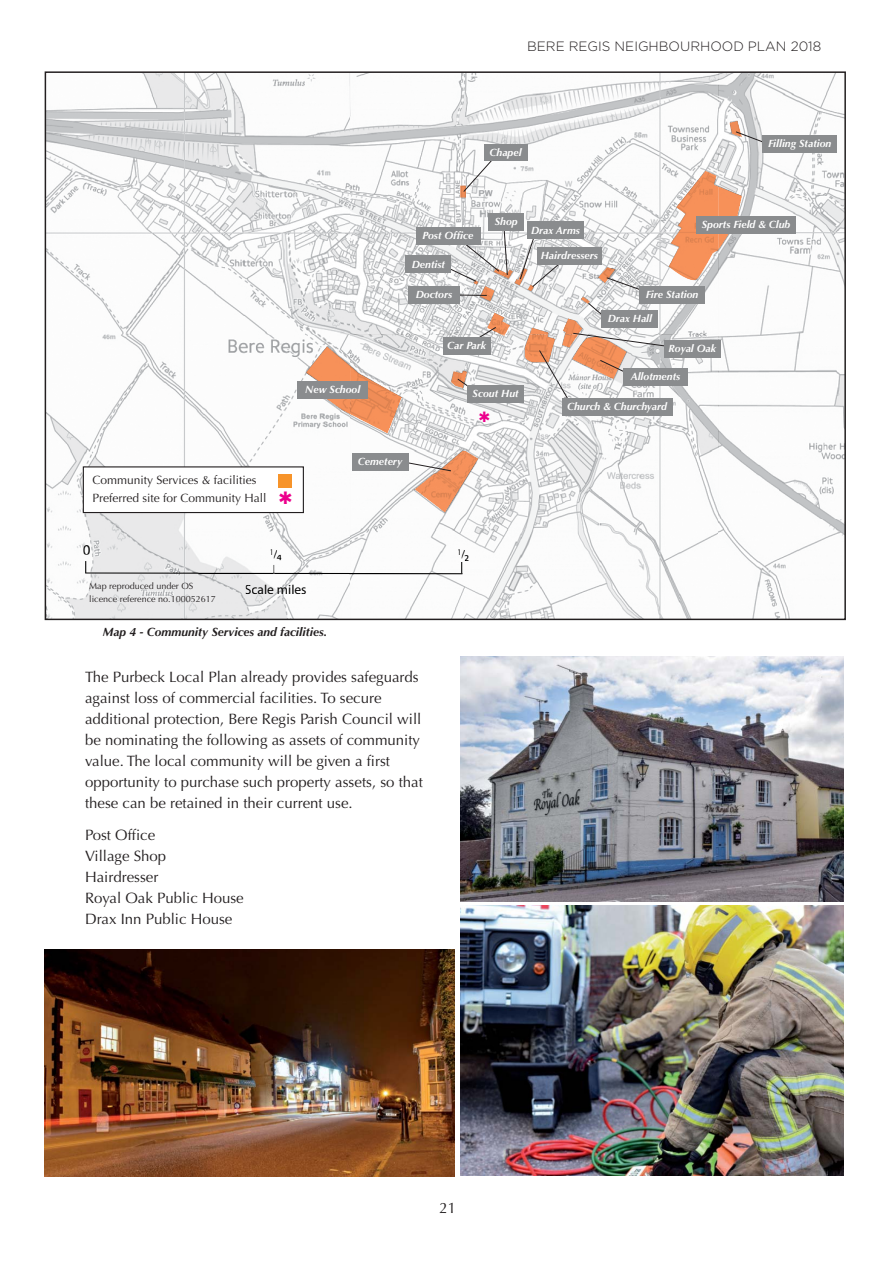
<style>
.page{position:relative;width:893px;height:1263px;background:#fff}
.page>*{position:absolute;margin:0;border:0;box-sizing:border-box;transform-origin:0 0}
.t1{font:15px/21px "Optima";color:#231f20}
.t2{font:15px "Myriad Pro";color:#000}
.t3{font:300 13.5px "Gotham";color:#231f20}
.t4{font:13.5px "Myriad Pro";color:#000}
.t5{font:12px/18px "Optima";color:#231f20}
.t6{font:italic 700 12px "Optima";color:#231f20}
.t7{font:12px "Myriad Pro";color:#000}
.t8{font:italic 700 10.5px "Optima";color:#fff}
.t9{font:9px/12.9px "Optima";color:#231f20}
.t10{font:9px "Myriad Pro";color:#000}
.s1{font-size:15px}
</style>
<div class="page">
<img style="left:102px;top:74px;width:741px;height:427px">
<img style="left:48px;top:74px;width:302px;height:261px">
<img style="left:669px;top:247px;width:50px;height:33px">
<img style="left:598px;top:267px;width:17px;height:10px">
<img style="left:563px;top:318px;width:19px;height:9px">
<img style="left:515px;top:268px;width:4px;height:17px">
<img style="left:508px;top:268px;width:5px;height:11px">
<img style="left:480px;top:286px;width:14px;height:16px">
<img style="left:487px;top:313px;width:23px;height:14px">
<img style="left:350px;top:327px;width:369px;height:8px">
<img style="left:729px;top:121px;width:13px;height:2px">
<img style="left:719px;top:190px;width:124px;height:427px">
<img style="left:48px;top:399px;width:302px;height:218px">
<img style="left:350px;top:394px;width:52px;height:39px">
<img style="left:451px;top:371px;width:16px;height:17px">
<img style="left:525px;top:335px;width:13px;height:27px">
<img style="left:414px;top:484px;width:49px;height:17px">
<svg style="left:83px;top:545px;width:267px;height:30px"></svg>
<img style="left:350px;top:501px;width:369px;height:116px">
<img style="left:460px;top:657px;width:383px;height:244px">
<div style="left:83px;top:467px;width:220px;height:46px;background:#fff"></div>
<div style="left:83px;top:466px;width:221px;height:47px;border:1px solid #231f20"></div>
<div style="left:278px;top:474px;width:13px;height:14px;background:#f7942a"></div>
<div style="left:298px;top:381px;width:70px;height:18px;background:#8a8c8e"></div>
<div style="left:696px;top:216px;width:100px;height:18px;background:#8a8c8e"></div>
<svg style="left:460px;top:157px;width:35px;height:41px"></svg>
<svg style="left:519px;top:235px;width:42px;height:56px"></svg>
<svg style="left:581px;top:277px;width:63px;height:43px"></svg>
<svg style="left:403px;top:461px;width:49px;height:11px"></svg>
<svg style="left:538px;top:332px;width:130px;height:72px"></svg>
<svg style="left:457px;top:378px;width:20px;height:15px"></svg>
<svg style="left:473px;top:326px;width:32px;height:16px"></svg>
<svg style="left:729px;top:123px;width:44px;height:24px"></svg>
<svg style="left:447px;top:227px;width:61px;height:58px"></svg>
<hr style="left:454px;top:295px;width:33px;height:1px;background:#231f20">
<div style="left:484px;top:144px;width:43px;height:16px;background:#8a8c8e"></div>
<div style="left:488px;top:213px;width:36px;height:17px;background:#8a8c8e"></div>
<div style="left:416px;top:228px;width:64px;height:17px;background:#8a8c8e"></div>
<div style="left:406px;top:256px;width:45px;height:17px;background:#8a8c8e"></div>
<div style="left:408px;top:286px;width:51px;height:18px;background:#8a8c8e"></div>
<div style="left:527px;top:222px;width:57px;height:17px;background:#8a8c8e"></div>
<div style="left:537px;top:247px;width:64px;height:17px;background:#8a8c8e"></div>
<div style="left:639px;top:286px;width:66px;height:18px;background:#8a8c8e"></div>
<div style="left:601px;top:310px;width:57px;height:17px;background:#8a8c8e"></div>
<div style="left:664px;top:340px;width:57px;height:17px;background:#8a8c8e"></div>
<div style="left:623px;top:368px;width:65px;height:17px;background:#8a8c8e"></div>
<div style="left:352px;top:453px;width:56px;height:18px;background:#8a8c8e"></div>
<div style="left:762px;top:135px;width:75px;height:18px;background:#8a8c8e"></div>
<div style="left:562px;top:399px;width:110px;height:17px;background:#8a8c8e"></div>
<div style="left:467px;top:385px;width:57px;height:18px;background:#8a8c8e"></div>
<div style="left:443px;top:337px;width:47px;height:18px;background:#8a8c8e"></div>
<img style="left:460px;top:906px;width:383px;height:269px">
<img style="left:45px;top:950px;width:409px;height:226px">
<svg style="left:479px;top:411px;width:11px;height:11px"></svg>
<p class="t3" style="left:527px;top:41px;width:296px">BERE REGIS NEIGHBOURHOOD PLAN 2018</p>
<p class="t8" style="left:489px;top:148px;width:34px">Chapel</p>
<p class="t8" style="left:768px;top:139px;width:65px">Filling Station</p>
<p class="t8" style="left:305px;top:385px;width:57px">New School</p>
<p class="t8" style="left:423px;top:232px;width:52px">Post Office</p>
<p class="t8" style="left:412px;top:260px;width:35px">Dentist</p>
<p class="t8" style="left:416px;top:290px;width:38px">Doctors</p>
<p class="t8" style="left:495px;top:217px;width:24px">Shop</p>
<p class="t8" style="left:447px;top:341px;width:40px">Car Park</p>
<p class="t8" style="left:473px;top:389px;width:48px">Scout Hut</p>
<p class="t8" style="left:531px;top:226px;width:50px">Drax Arms</p>
<p class="t8" style="left:541px;top:251px;width:59px">Hairdressers</p>
<p class="t8" style="left:702px;top:220px;width:90px">Sports Field &amp; Club</p>
<p class="t8" style="left:646px;top:290px;width:54px">Fire Station</p>
<p class="t8" style="left:608px;top:314px;width:46px">Drax Hall</p>
<p class="t8" style="left:668px;top:344px;width:49px">Royal Oak</p>
<p class="t8" style="left:631px;top:372px;width:51px">Allotments</p>
<p class="t8" style="left:567px;top:403px;width:101px">Church &amp; Churchyard</p>
<p class="t5" style="left:92px;top:472px;width:176px">Community Services &amp; facilities<br>Preferred site for Community Hall</p>
<p class="t2" style="left:83px;top:541px;width:9px">0</p>
<p class="t10" style="left:269px;top:547px;width:6px">1</p>
<p class="t4" style="left:245px;top:582px;width:63px">Scale miles</p>
<p class="t7" style="left:273px;top:547px;width:10px">/<span class="s1">4</span></p>
<p class="t9" style="left:89px;top:580px;width:128px">Map reproduced under OS licence reference no.100052617</p>
<p class="t6" style="left:103px;top:627px;width:226px">Map 4 - Community Services and facilities.</p>
<p class="t8" style="left:358px;top:457px;width:46px">Cemetery</p>
<p class="t1" style="left:85px;top:668px;width:339px">The Purbeck Local Plan already provides safeguards against loss of commercial facilities. To secure additional protection, Bere Regis Parish Council will be nominating the following as assets of community value. The local community will be given a first opportunity to purchase such property assets, so that these can be retained in their current use.</p>
<p class="t1" style="left:85px;top:825px;width:160px">Post Office<br>Village Shop<br>Hairdresser<br>Royal Oak Public House<br>Drax Inn Public House</p>
<p class="t2" style="left:457px;top:547px;width:14px">2<sup>/</sup><sup>1</sup></p>
<p class="t1" style="left:439px;top:1199px;width:18px">21</p>
</div>
